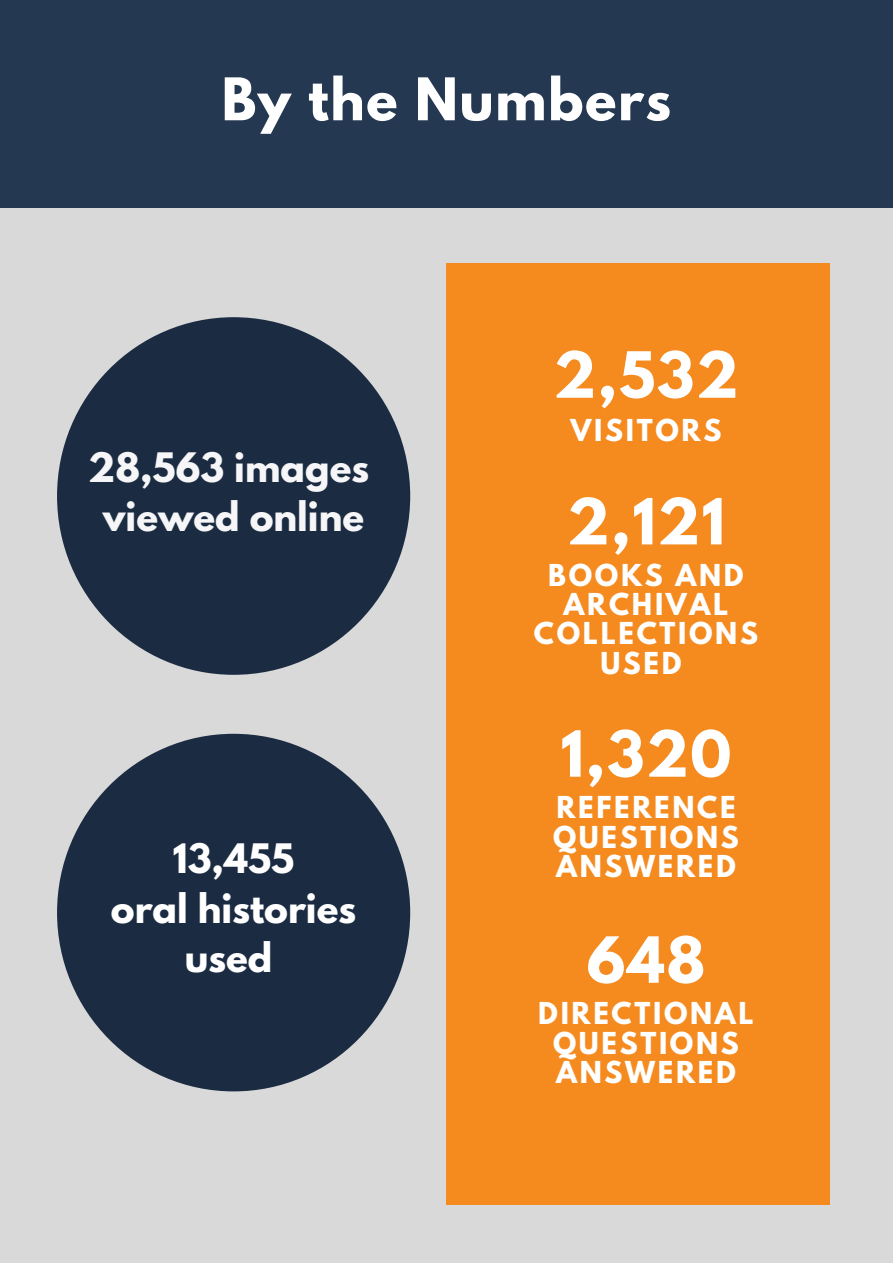
<style>
.page{position:relative;width:893px;height:1264px;background:#fff}
.page>*{position:absolute;margin:0;border:0;box-sizing:border-box;transform-origin:0 0}
.t1{font:700 56.4px "League Spartan";letter-spacing:.03em;color:#fff}
.t2{font:700 52.05px "League Spartan";letter-spacing:.03em;color:#fff}
.t3{font:700 36px/49.5px "League Spartan";color:#f6f5f7;text-align:center}
.t4{font:700 36px/49.5px "League Spartan";color:#fff;text-align:center}
.t5{font:700 26.7px/29.2px "League Spartan";letter-spacing:.1em;color:#fff;text-align:center}
</style>
<div class="page">
<div style="left:0;top:0;width:892px;height:1262px;background:#d9d9d9"></div>
<div style="left:0;top:0;width:892px;height:208px;background:#243851"></div>
<div style="left:446px;top:325px;width:383px;height:824px;background:#f58a1f"></div>
<div style="left:446px;top:263px;width:383px;height:62px;background:#f58a1f"></div>
<div style="left:446px;top:1149px;width:383px;height:55px;background:#f58a1f"></div>
<div style="left:57px;top:317px;width:353px;height:357px;background:#1b2c42;border-radius:50%"></div>
<div style="left:57px;top:733px;width:353px;height:358px;background:#1b2c42;border-radius:50%"></div>
<h2 class="t2" style="left:221px;top:73px;width:451px">By the Numbers</h2>
<h3 class="t3" style="left:88px;top:447px;width:282px">28,563 images viewed online</h3>
<h3 class="t4" style="left:111px;top:838px;width:247px">13,455<br>oral histories used</h3>
<h1 class="t1" style="left:553px;top:347px;width:186px">2,532</h1>
<p class="t5" style="left:570px;top:418px;width:152px">VISITORS</p>
<h1 class="t1" style="left:567px;top:493px;width:159px">2,121</h1>
<p class="t5" style="left:534px;top:564px;width:225px">BOOKS AND<br>ARCHIVAL<br>COLLECTIONS<br>USED</p>
<h1 class="t1" style="left:560px;top:726px;width:172px">1,320</h1>
<p class="t5" style="left:553px;top:796px;width:187px;text-align:left">REFERENCE<br>QUESTIONS<br>ANSWERED</p>
<h1 class="t1" style="left:586px;top:932px;width:120px">648</h1>
<p class="t5" style="left:538px;top:1002px;width:217px">DIRECTIONAL<br>QUESTIONS<br>ANSWERED</p>
</div>
